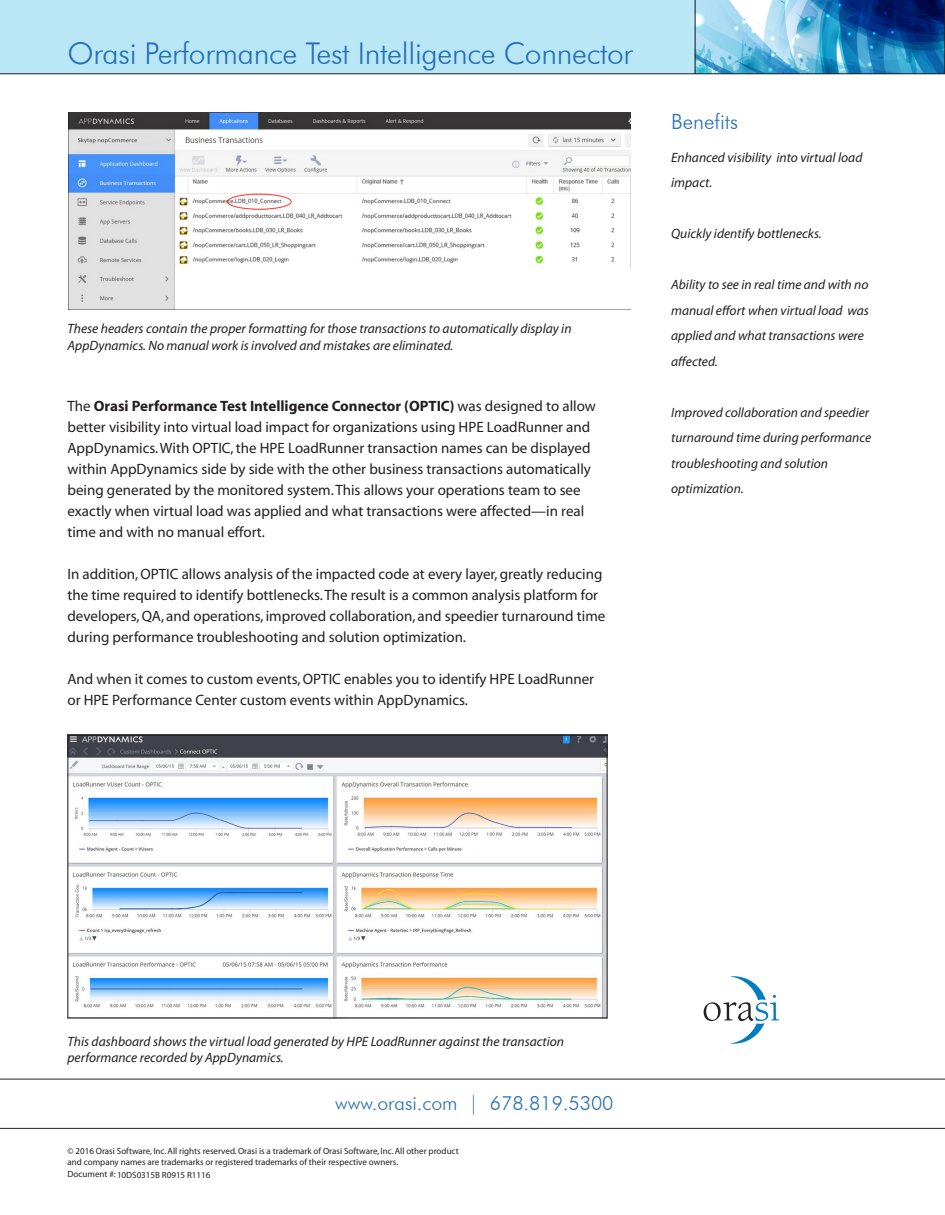
<style>
.page{position:relative;width:945px;height:1215px;background:#fff}
.page>*{position:absolute;margin:0;border:0;box-sizing:border-box;transform-origin:0 0}
.Document_Title{font:300 30px "Futura BT";letter-spacing:-.01em;color:#2570b8}
.body_header{font:300 21px "Futura BT";color:#2570b8}
.t1{font:300 19.5px "Futura BT";color:#2570b8}
.body{font:15px/21px "Myriad";color:#231f20}
.body-2{font:italic 13.5px/16.5px "Myriad Pro";color:#231f20}
.questions{font:italic 13.5px/25.5px "Myriad Pro";color:#231f20}
.benefits{font:italic 13.5px/25.5px "Myriad Pro";color:#231f20}
.t2{font:9px/10.8px "Myriad";color:#231f20}
.s1{font-weight:700}
</style>
<div class="page">
<svg style="left:704px;top:976px;width:75px;height:68px"></svg>
<svg style="left:0;top:0;width:945px;height:74px;background:#9dd0e6"></svg>
<hr style="left:695px;top:0;width:1px;height:74px;background:#231f20">
<img style="left:69px;top:112px;width:561px;height:198px">
<img style="left:70px;top:737px;width:536px;height:279px">
<div style="left:68px;top:735px;width:540px;height:283px;border:1px solid #231f20"></div>
<svg style="left:0;top:1079px;width:945px;height:50px"></svg>
<p class="Document_Title" style="left:68px;top:35px;width:567px">Orasi Performance Test Intelligence Connector</p>
<p class="body-2" style="left:68px;top:320px;width:506px">These headers contain the proper formatting for those transactions to automatically display in<br>AppDynamics. No manual work is involved and mistakes are eliminated.</p>
<p class="body" style="left:68px;top:397px;width:530px">The <span class="s1">Orasi Performance Test Intelligence Connector (OPTIC)</span> was designed to allow better visibility into virtual load impact for organizations using HPE LoadRunner and AppDynamics. With OPTIC, the HPE LoadRunner transaction names can be displayed within AppDynamics side by side with the other business transactions automatically being generated by the monitored system. This allows your operations team to see exactly when virtual load was applied and what transactions were affected—in real time and with no manual effort.</p>
<p class="body" style="left:68px;top:565px;width:539px">In addition, OPTIC allows analysis of the impacted code at every layer, greatly reducing the time required to identify bottlenecks. The result is a common analysis platform for developers, QA, and operations, improved collaboration, and speedier turnaround time during performance troubleshooting and solution optimization.</p>
<p class="body" style="left:68px;top:670px;width:528px">And when it comes to custom events, OPTIC enables you to identify HPE LoadRunner or HPE Performance Center custom events within AppDynamics.</p>
<p class="body_header" style="left:671px;top:109px;width:68px">Benefits</p>
<p class="benefits" style="left:671px;top:144px;width:193px">Enhanced visibility into virtual load impact.</p>
<p class="questions" style="left:671px;top:221px;width:152px">Quickly identify bottlenecks.</p>
<p class="questions" style="left:671px;top:272px;width:199px">Ability to see in real time and with no manual effort when virtual load was applied and what transactions were affected.</p>
<p class="questions" style="left:671px;top:399px;width:201px">Improved collaboration and speedier turnaround time during performance troubleshooting and solution optimization.</p>
<p class="body-2" style="left:68px;top:1033px;width:498px">This dashboard shows the virtual load generated by HPE LoadRunner against the transaction performance recorded by AppDynamics.</p>
<p class="t1" style="left:335px;top:1091px;width:280px">www.orasi.com | 678.819.5300</p>
<p class="t2" style="left:68px;top:1146px;width:393px">© 2016 Orasi Software, Inc. All rights reserved. Orasi is a trademark of Orasi Software, Inc. All other product and company names are trademarks or registered trademarks of their respective owners.</p>
<p class="t2" style="left:68px;top:1168px;width:144px;rotate:1deg">Document #: 10DS0315B R0915 R1116</p>
</div>
